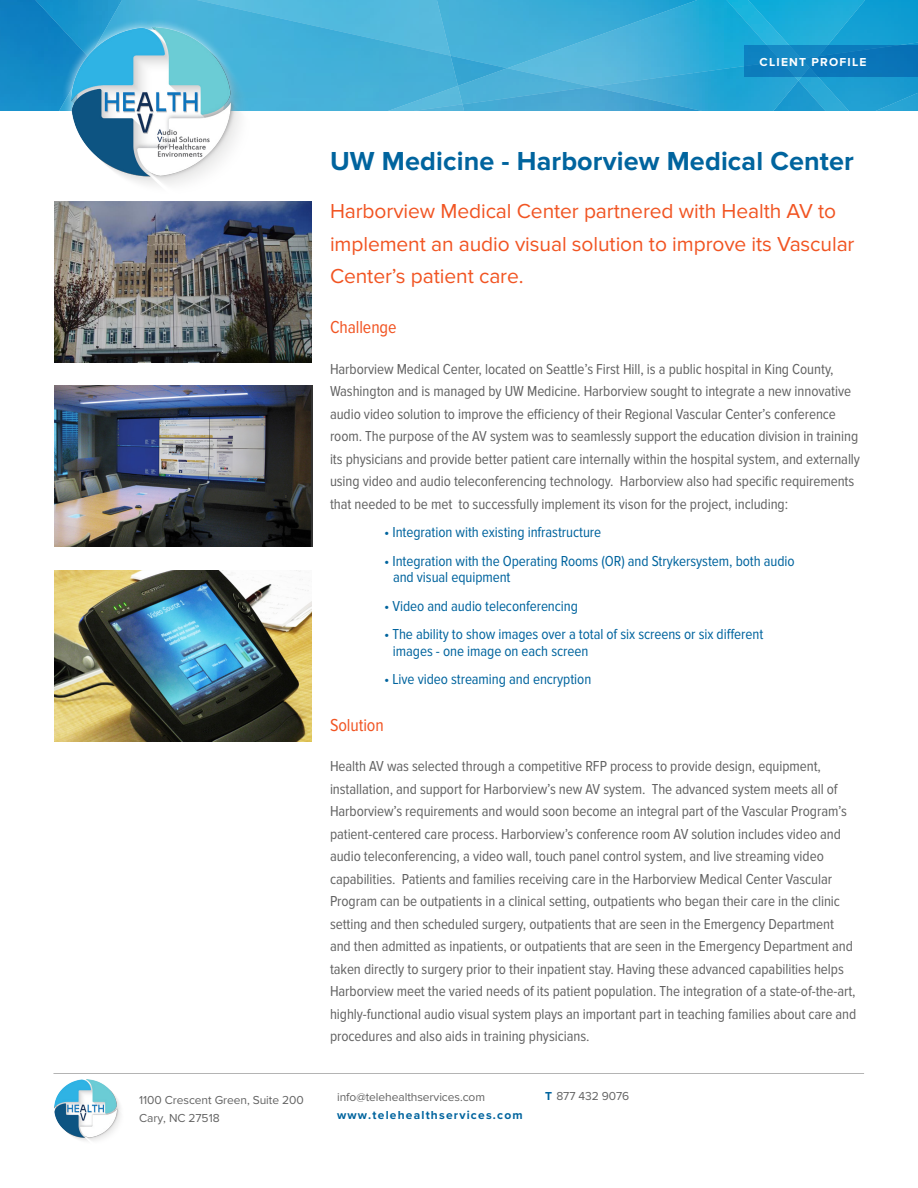
<style>
.page{position:relative;width:918px;height:1188px;background:#fff}
.page>*{position:absolute;margin:0;border:0;box-sizing:border-box;transform-origin:0 0}
.t1{font:700 27px "Proxima Nova";letter-spacing:.005em;color:#00649e}
.t2{font:21px/33px "Proxima Nova";letter-spacing:-.005em;color:#f15422}
.t3{font:18px "Proxima Nova Cond";letter-spacing:-.005em;color:#f15422}
.t4{font:15px/22.5px "Proxima Nova Cond";letter-spacing:-.005em;color:#636363}
.t5{font:15px "Proxima Nova Cond";letter-spacing:-.005em;color:#00649e}
.t6{font:12px/18px "Proxima Nova";letter-spacing:-.005em;color:#636363}
.t7{font:700 12px "Proxima Nova";letter-spacing:.1em;color:#00649e}
.t8{font:700 12px "Proxima Nova";letter-spacing:.1em;color:#fff}
.s1{font-weight:700;color:#00649e}
</style>
<div class="page">
<svg style="left:0;top:0;width:918px;height:111px"></svg>
<div style="left:744px;top:45px;width:174px;height:31px;background:linear-gradient(to right,#1386c2,#0770b6)"></div>
<div style="left:62px;top:18px;width:192px;height:180px;background:#fff;opacity:.75"></div>
<img style="left:71px;top:27px;width:179px;height:168px">
<hr style="left:53px;top:1073px;width:811px;height:1px;background:#636363">
<img style="left:54px;top:202px;width:258px;height:161px">
<img style="left:54px;top:570px;width:258px;height:172px">
<img style="left:54px;top:385px;width:258px;height:161px">
<img style="left:54px;top:1079px;width:67px;height:62px">
<p class="t8" style="left:760px;top:55px;width:109px">CLIENT PROFILE</p>
<p class="t1" style="left:330px;top:145px;width:525px">UW Medicine - Harborview Medical Center</p>
<p class="t2" style="left:330px;top:194px;width:526px">Harborview Medical Center partnered with Health AV to implement an audio visual solution to improve its Vascular<br>Center’s patient care.</p>
<p class="t3" style="left:330px;top:319px;width:68px">Challenge</p>
<p class="t4" style="left:330px;top:358px;width:532px">Harborview Medical Center, located on Seattle’s First Hill, is a public hospital in King County, Washington and is managed by UW Medicine. Harborview sought to integrate a new innovative audio video solution to improve the efficiency of their Regional Vascular Center’s conference room. The purpose of the AV system was to seamlessly support the education division in training its physicians and provide better patient care internally within the hospital system, and externally using video and audio teleconferencing technology. Harborview also had specific requirements that needed to be met to successfully implement its vison for the project, including:</p>
<p class="t5" style="left:384px;top:526px;width:219px">• Integration with existing infrastructure</p>
<p class="t5" style="left:384px;top:554px;width:412px">• Integration with the Operating Rooms (OR) and Strykersystem, both audio</p>
<p class="t5" style="left:393px;top:571px;width:119px">and visual equipment</p>
<p class="t5" style="left:384px;top:599px;width:196px">• Video and audio teleconferencing</p>
<p class="t5" style="left:384px;top:628px;width:381px">• The ability to show images over a total of six screens or six different</p>
<p class="t5" style="left:393px;top:644px;width:197px">images - one image on each screen</p>
<p class="t5" style="left:384px;top:673px;width:209px">• Live video streaming and encryption</p>
<p class="t3" style="left:330px;top:717px;width:55px">Solution</p>
<p class="t4" style="left:330px;top:756px;width:528px">Health AV was selected through a competitive RFP process to provide design, equipment, installation, and support for Harborview’s new AV system. The advanced system meets all of Harborview’s requirements and would soon become an integral part of the Vascular Program’s patient-centered care process. Harborview’s conference room AV solution includes video and audio teleconferencing, a video wall, touch panel control system, and live streaming video capabilities. Patients and families receiving care in the Harborview Medical Center Vascular Program can be outpatients in a clinical setting, outpatients who began their care in the clinic setting and then scheduled surgery, outpatients that are seen in the Emergency Department and then admitted as inpatients, or outpatients that are seen in the Emergency Department and taken directly to surgery prior to their inpatient stay. Having these advanced capabilities helps Harborview meet the varied needs of its patient population. The integration of a state-of-the-art, highly-functional audio visual system plays an important part in teaching families about care and procedures and also aids in training physicians.</p>
<p class="t6" style="left:139px;top:1090px;width:166px">1100 Crescent Green, Suite 200<br>Cary, NC 27518</p>
<p class="t6" style="left:337px;top:1088px;width:150px">info@telehealthservices.com</p>
<p class="t6" style="left:545px;top:1087px;width:86px"><span class="s1">T</span> 877 432 9076</p>
<p class="t7" style="left:337px;top:1108px;width:187px">www.telehealthservices.com</p>
</div>
